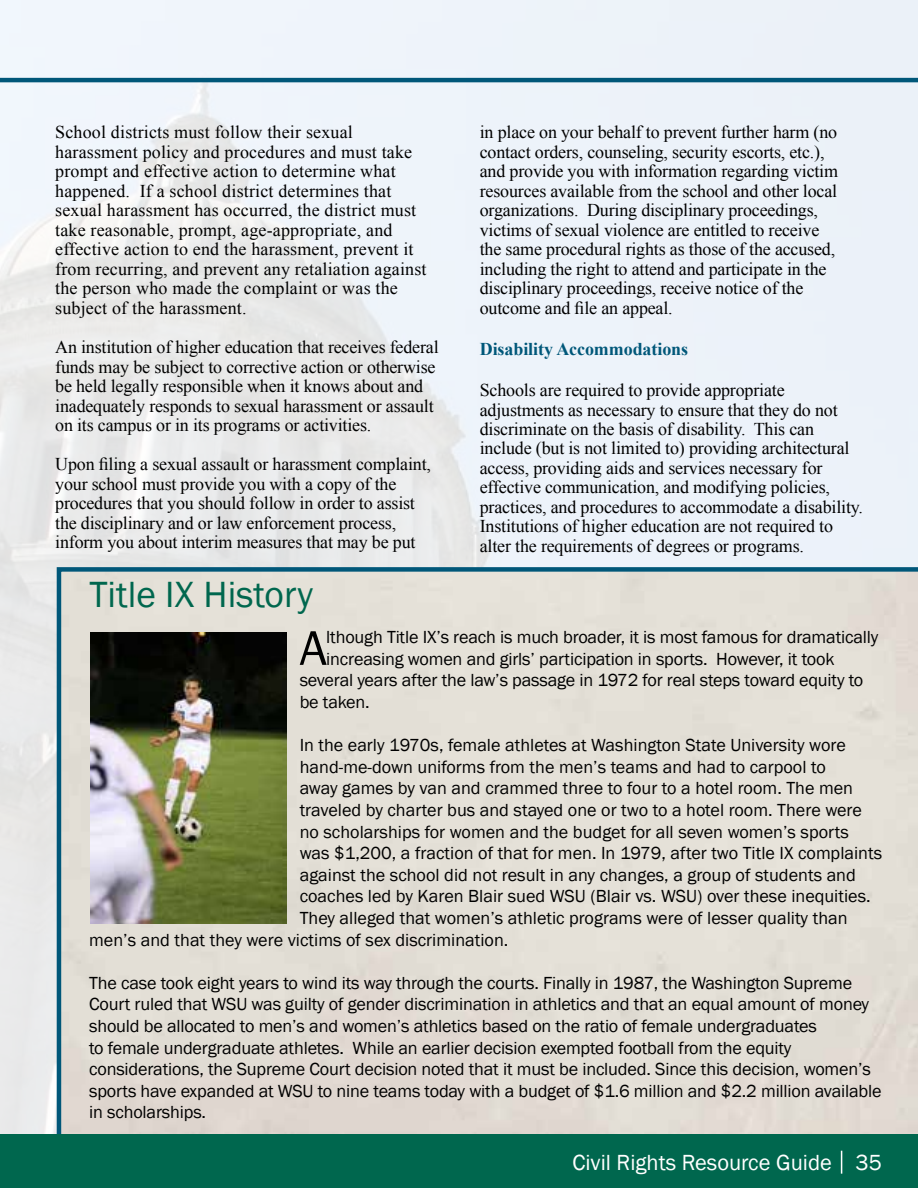
<style>
.page{position:relative;width:918px;height:1188px;background:#fff}
.page>*{position:absolute;margin:0;border:0;box-sizing:border-box;transform-origin:0 0}
.t1{font:50.4px "Franklin Gothic";color:#000}
.t2{font:37.5px "Franklin Gothic";color:#00674e}
.t3{font:22.5px "Franklin Gothic";color:#fff}
.t4{font:18px/21.6px "Franklin Gothic";letter-spacing:-.01em;color:#000}
.t5{font:18px/19.5px "Times New Roman";letter-spacing:-.01em;color:#000}
.t6{font:18px/19.5px "Times New Roman";letter-spacing:.01em;color:#000}
.t7{font:700 18px "Times New Roman";letter-spacing:-.005em;color:#005779}
</style>
<div class="page">
<div style="left:57px;top:567px;width:861px;height:567px;background:#e3dfd6"></div>
<div style="left:0;top:1134px;width:918px;height:54px;background:#00674e"></div>
<svg style="left:841px;top:1151px;width:1px;height:23px"></svg>
<hr style="left:0;top:78px;width:918px;height:4px;background:#005779">
<img style="left:91px;top:632px;width:195px;height:291px">
<p class="t6" style="left:55px;top:122px;width:373px">School districts must follow their sexual harassment policy and procedures and must take prompt and effective action to determine what happened. If a school district determines that sexual harassment has occurred, the district must take reasonable, prompt, age-appropriate, and effective action to end the harassment, prevent it from recurring, and prevent any retaliation against the person who made the complaint or was the subject of the harassment.</p>
<p class="t5" style="left:55px;top:337px;width:385px">An institution of higher education that receives federal funds may be subject to corrective action or otherwise be held legally responsible when it knows about and inadequately responds to sexual harassment or assault on its campus or in its programs or activities.</p>
<p class="t5" style="left:55px;top:454px;width:377px">Upon filing a sexual assault or harassment complaint, your school must provide you with a copy of the procedures that you should follow in order to assist the disciplinary and or law enforcement process, inform you about interim measures that may be put</p>
<h2 class="t2" style="left:89px;top:571px;width:225px">Title IX History</h2>
<p class="t5" style="left:480px;top:122px;width:360px">in place on your behalf to prevent further harm (no contact orders, counseling, security escorts, etc.), and provide you with information regarding victim resources available from the school and other local organizations. During disciplinary proceedings, victims of sexual violence are entitled to receive the same procedural rights as those of the accused, including the right to attend and participate in the disciplinary proceedings, receive notice of the outcome and file an appeal.</p>
<p class="t7" style="left:480px;top:336px;width:210px">Disability Accommodations</p>
<p class="t5" style="left:480px;top:380px;width:385px">Schools are required to provide appropriate adjustments as necessary to ensure that they do not discriminate on the basis of disability. This can include (but is not limited to) providing architectural access, providing aids and services necessary for effective communication, and modifying policies, practices, and procedures to accommodate a disability.<br>Institutions of higher education are not required to alter the requirements of degrees or programs.</p>
<h1 class="t1" style="left:300px;top:617px;width:29px">A</h1>
<p class="t4" style="left:326px;top:627px;width:554px">lthough Title IX’s reach is much broader, it is most famous for dramatically</p>
<p class="t4" style="left:326px;top:648px;width:510px">increasing women and girls’ participation in sports. However, it took</p>
<p class="t4" style="left:300px;top:670px;width:565px">several years after the law’s passage in 1972 for real steps toward equity to</p>
<p class="t4" style="left:300px;top:692px;width:72px">be taken.</p>
<p class="t4" style="left:300px;top:735px;width:548px">In the early 1970s, female athletes at Washington State University wore</p>
<p class="t4" style="left:300px;top:756px;width:528px">hand-me-down uniforms from the men’s teams and had to carpool to</p>
<p class="t4" style="left:300px;top:778px;width:555px">away games by van and crammed three to four to a hotel room. The men</p>
<p class="t4" style="left:300px;top:800px;width:564px">traveled by charter bus and stayed one or two to a hotel room. There were</p>
<p class="t4" style="left:300px;top:821px;width:551px">no scholarships for women and the budget for all seven women’s sports</p>
<p class="t4" style="left:300px;top:843px;width:584px">was $1,200, a fraction of that for men. In 1979, after two Title IX complaints</p>
<p class="t4" style="left:300px;top:864px;width:558px">against the school did not result in any changes, a group of students and</p>
<p class="t4" style="left:300px;top:886px;width:572px">coaches led by Karen Blair sued WSU (Blair vs. WSU) over these inequities.</p>
<p class="t4" style="left:300px;top:908px;width:549px">They alleged that women’s athletic programs were of lesser quality than</p>
<p class="t4" style="left:89px;top:929px;width:421px">men’s and that they were victims of sex discrimination.</p>
<p class="t4" style="left:89px;top:972px;width:794px">The case took eight years to wind its way through the courts. Finally in 1987, the Washington Supreme Court ruled that WSU was guilty of gender discrimination in athletics and that an equal amount of money should be allocated to men’s and women’s athletics based on the ratio of female undergraduates<br>to female undergraduate athletes. While an earlier decision exempted football from the equity considerations, the Supreme Court decision noted that it must be included. Since this decision, women’s sports have expanded at WSU to nine teams today with a budget of $1.6 million and $2.2 million available in scholarships.</p>
<p class="t3" style="left:572px;top:1148px;width:311px">Civil Rights Resource Guide 35</p>
</div>
